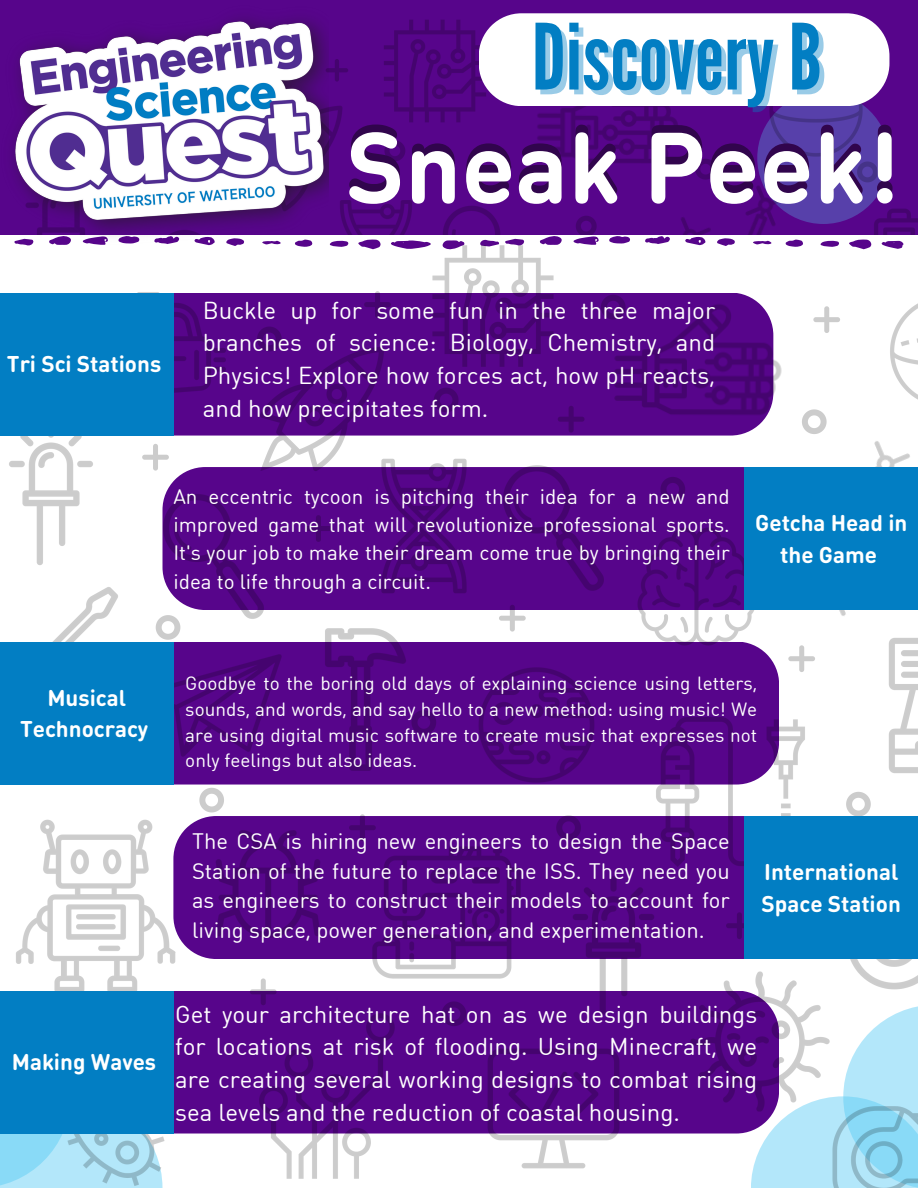
<style>
.page{position:relative;width:918px;height:1188px;background:#fff}
.page>*{position:absolute;margin:0;border:0;box-sizing:border-box;transform-origin:0 0}
.t1{font:700 99px "DIN Round Web W04";color:#fff}
.t2{font:90.9px "League Gothic";color:#027ec3}
.t3{font:24px/32.7px "DIN Round Web W03";color:#fff;text-align:justify}
.t4{font:700 22.5px/31.5px "DIN Round Web W04";color:#fff;text-align:center}
.t5{font:21.9px/29.8px "DIN Round Web W03";color:#fff;text-align:justify}
.t6{font:20.55px/28.2px "DIN Round Web W03";color:#fff;text-align:justify}
.t7{font:18.9px/25.7px "DIN Round Web W03";color:#fff;text-align:justify}
</style>
<div class="page">
<div style="left:0;top:0;width:918px;height:436px;background:#57058b"></div>
<img style="left:329px;top:106px;width:14px;height:42px">
<img style="left:761px;top:50px;width:129px;height:136px">
<img style="left:867px;top:186px;width:51px;height:49px">
<svg style="left:867px;top:161px;width:11px;height:22px"></svg>
<img style="left:384px;top:20px;width:95px;height:102px">
<svg style="left:329px;top:59px;width:19px;height:23px"></svg>
<img style="left:537px;top:106px;width:141px;height:57px">
<img style="left:622px;top:137px;width:245px;height:98px">
<svg style="left:695px;top:159px;width:21px;height:21px"></svg>
<img style="left:340px;top:200px;width:69px;height:35px">
<svg style="left:384px;top:140px;width:21px;height:21px"></svg>
<img style="left:409px;top:200px;width:84px;height:16px">
<svg style="left:489px;top:156px;width:23px;height:22px"></svg>
<div style="left:0;top:235px;width:918px;height:953px;background:#fff"></div>
<svg style="left:358px;top:239px;width:23px;height:10px"></svg>
<svg style="left:329px;top:241px;width:19px;height:6px"></svg>
<img style="left:13px;top:18px;width:316px;height:229px">
<div style="left:479px;top:13px;width:410px;height:93px;background:#fff"></div>
<svg style="left:849px;top:239px;width:22px;height:10px"></svg>
<svg style="left:583px;top:216px;width:14px;height:19px"></svg>
<svg style="left:882px;top:241px;width:22px;height:8px"></svg>
<svg style="left:822px;top:241px;width:17px;height:6px"></svg>
<svg style="left:391px;top:241px;width:13px;height:8px"></svg>
<svg style="left:751px;top:1143px;width:51px;height:45px;background:#b8e8fa"></svg>
<div style="left:843px;top:1005px;width:75px;height:183px;background:#b3e7fa"></div>
<div style="left:263px;top:293px;width:308px;height:143px;background:#57058b"></div>
<div style="left:446px;top:1026px;width:213px;height:108px;background:#57058b"></div>
<img style="left:35px;top:229px;width:228px;height:207px">
<img style="left:224px;top:991px;width:222px;height:188px">
<img style="left:165px;top:467px;width:139px;height:132px">
<img style="left:52px;top:608px;width:48px;height:34px">
<img style="left:100px;top:599px;width:148px;height:186px">
<img style="left:9px;top:436px;width:156px;height:172px">
<img style="left:232px;top:320px;width:179px;height:179px">
<img style="left:16px;top:777px;width:208px;height:215px">
<svg style="left:305px;top:501px;width:15px;height:41px"></svg>
<svg style="left:156px;top:615px;width:25px;height:25px"></svg>
<svg style="left:257px;top:327px;width:25px;height:24px"></svg>
<svg style="left:142px;top:444px;width:27px;height:27px"></svg>
<img style="left:199px;top:813px;width:141px;height:140px">
<svg style="left:199px;top:788px;width:25px;height:25px"></svg>
<svg style="left:250px;top:978px;width:27px;height:27px"></svg>
<img style="left:0;top:992px;width:229px;height:196px">
<img style="left:890px;top:303px;width:28px;height:80px">
<img style="left:404px;top:216px;width:179px;height:179px">
<svg style="left:364px;top:291px;width:27px;height:27px"></svg>
<img style="left:459px;top:1020px;width:189px;height:149px">
<img style="left:659px;top:941px;width:201px;height:202px">
<img style="left:792px;top:959px;width:126px;height:85px">
<svg style="left:441px;top:1020px;width:26px;height:6px"></svg>
<img style="left:802px;top:1057px;width:116px;height:131px">
<img style="left:571px;top:235px;width:251px;height:250px">
<svg style="left:601px;top:295px;width:25px;height:25px"></svg>
<img style="left:889px;top:674px;width:29px;height:99px">
<img style="left:716px;top:383px;width:202px;height:291px">
<svg style="left:802px;top:409px;width:25px;height:25px"></svg>
<svg style="left:813px;top:306px;width:27px;height:27px"></svg>
<img style="left:248px;top:582px;width:182px;height:235px">
<svg style="left:411px;top:710px;width:19px;height:25px"></svg>
<img style="left:320px;top:423px;width:207px;height:207px">
<svg style="left:434px;top:387px;width:25px;height:26px"></svg>
<img style="left:340px;top:806px;width:214px;height:214px">
<img style="left:463px;top:438px;width:181px;height:180px">
<svg style="left:558px;top:406px;width:27px;height:27px"></svg>
<img style="left:502px;top:834px;width:223px;height:223px">
<svg style="left:726px;top:912px;width:19px;height:27px"></svg>
<img style="left:620px;top:681px;width:185px;height:221px">
<svg style="left:846px;top:792px;width:25px;height:24px"></svg>
<img style="left:430px;top:618px;width:214px;height:214px">
<svg style="left:499px;top:605px;width:27px;height:27px"></svg>
<svg style="left:556px;top:815px;width:25px;height:25px"></svg>
<img style="left:612px;top:502px;width:169px;height:169px">
<svg style="left:660px;top:477px;width:25px;height:25px"></svg>
<svg style="left:788px;top:645px;width:37px;height:48px"></svg>
<div style="left:0;top:293px;width:173px;height:143px;background:#027ec3"></div>
<div style="left:745px;top:467px;width:173px;height:143px;background:#027ec3"></div>
<div style="left:0;top:642px;width:173px;height:143px;background:#027ec3"></div>
<div style="left:0;top:991px;width:173px;height:143px;background:#027ec3"></div>
<div style="left:745px;top:816px;width:173px;height:143px;background:#027ec3"></div>
<p class="t2" style="left:532px;top:5px;width:291px">DiscoveryB</p>
<p class="t1" style="left:346px;top:98px;width:556px">Sneak Peek!</p>
<p class="t4" style="left:7px;top:348px;width:156px">Tri Sci Stations</p>
<p class="t3" style="left:203px;top:293px;width:514px">Buckle up for some fun in the three major branches of science: Biology, Chemistry, and Physics! Explore how forces act, how pH reacts, and how precipitates form.</p>
<p class="t6" style="left:173px;top:482px;width:558px">An eccentric tycoon is pitching their idea for a new and improved game that will revolutionize professional sports.<br>It's your job to make their dream come true by bringing their idea to life through a circuit.</p>
<p class="t4" style="left:755px;top:506px;width:154px">Getcha Head in the Game</p>
<p class="t4" style="left:20px;top:681px;width:130px">Musical<br>Technocracy</p>
<p class="t7" style="left:185px;top:670px;width:573px">Goodbye to the boring old days of explaining science using letters, sounds, and words, and say hello to a new method: using music! We are using digital music software to create music that expresses not only feelings but also ideas.</p>
<p class="t5" style="left:192px;top:825px;width:539px">The CSA is hiring new engineers to design the Space Station of the future to replace the ISS. They need you as engineers to construct their models to account for living space, power generation, and experimentation.</p>
<p class="t4" style="left:762px;top:855px;width:141px;text-align:left">International<br>Space Station</p>
<p class="t4" style="left:12px;top:1046px;width:146px">Making Waves</p>
<p class="t3" style="left:175px;top:997px;width:584px">Get your architecture hat on as we design buildings for locations at risk of flooding. Using Minecraft, we are creating several working designs to combat rising sea levels and the reduction of coastal housing.</p>
</div>
